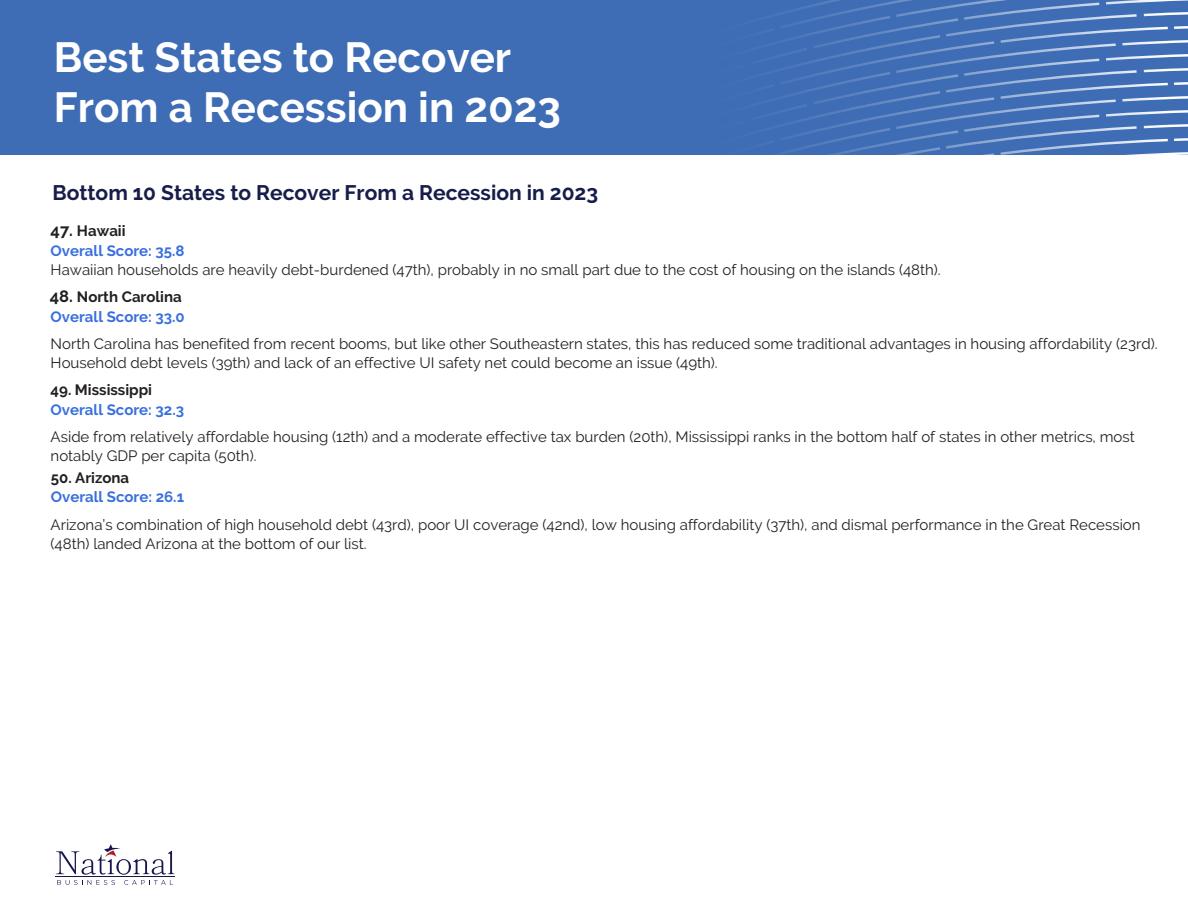
<style>
.page{position:relative;width:1188px;height:918px;background:#fff}
.page>*{position:absolute;margin:0;border:0;box-sizing:border-box;transform-origin:0 0}
.Head_1{font:700 42px/50.4px "Raleway";color:#fff}
.Sub_head_Med_blue{font:700 21px "Raleway";color:#171d4a}
.Sub_head_Med_blue-2{font:15px/19.5px "Raleway";color:#231f20}
.Sub_head_Med_blue-3{font:700 15px/19.5px "Raleway";color:#231f20}
.s1{font-weight:700;font-size:16.5px}
.s2{font-weight:700}
.s3{font-weight:700;color:#396fde}
.s4{font-size:16.5px}
.s5{color:#396fde}
</style>
<div class="page">
<svg style="left:56px;top:844px;width:118px;height:41px"></svg>
<hr style="left:55px;top:877px;width:120px;height:1px;background:#17164d">
<div style="left:0;top:0;width:1188px;height:154px;background:#3e6db5"></div>
<svg style="left:657px;top:0;width:531px;height:155px"></svg>
<p class="Head_1" style="left:54px;top:32px;width:509px">Best States to Recover<br>From a Recession in 2023</p>
<p class="Sub_head_Med_blue" style="left:52px;top:180px;width:547px">Bottom 10 States to Recover From a Recession in 2023</p>
<p class="Sub_head_Med_blue-2" style="left:51px;top:221px;width:892px"><span class="s1">47.</span> <span class="s2">Hawaii<br></span><span class="s3">Overall</span> <span class="s3">Score: 35.8<br></span>Hawaiian households are heavily debt-burdened (47th), probably in no small part due to the cost of housing on the islands (48th).</p>
<p class="Sub_head_Med_blue-3" style="left:50px;top:287px;width:136px"><span class="s4">48.</span> North Carolina<br><span class="s5">Overall</span> <span class="s5">Score: 33.0</span></p>
<p class="Sub_head_Med_blue-2" style="left:51px;top:333px;width:1108px">North Carolina has benefited from recent booms, but like other Southeastern states, this has reduced some traditional advantages in housing affordability (23rd).<br>Household debt levels (39th) and lack of an effective UI safety net could become an issue (49th).</p>
<p class="Sub_head_Med_blue-3" style="left:51px;top:380px;width:135px">49. Mississippi<br><span class="s5">Overall</span> <span class="s5">Score: 32.3</span></p>
<p class="Sub_head_Med_blue-2" style="left:51px;top:426px;width:1086px">Aside from relatively affordable housing (12th) and a moderate effective tax burden (20th), Mississippi ranks in the bottom half of states in other metrics, most notably GDP per capita (50th).</p>
<p class="Sub_head_Med_blue-3" style="left:51px;top:468px;width:135px">50. Arizona<br><span class="s5">Overall</span> <span class="s5">Score: 26.1</span></p>
<p class="Sub_head_Med_blue-2" style="left:51px;top:515px;width:1092px">Arizona’s combination of high household debt (43rd), poor UI coverage (42nd), low housing affordability (37th), and dismal performance in the Great Recession (48th) landed Arizona at the bottom of our list.</p>
</div>
